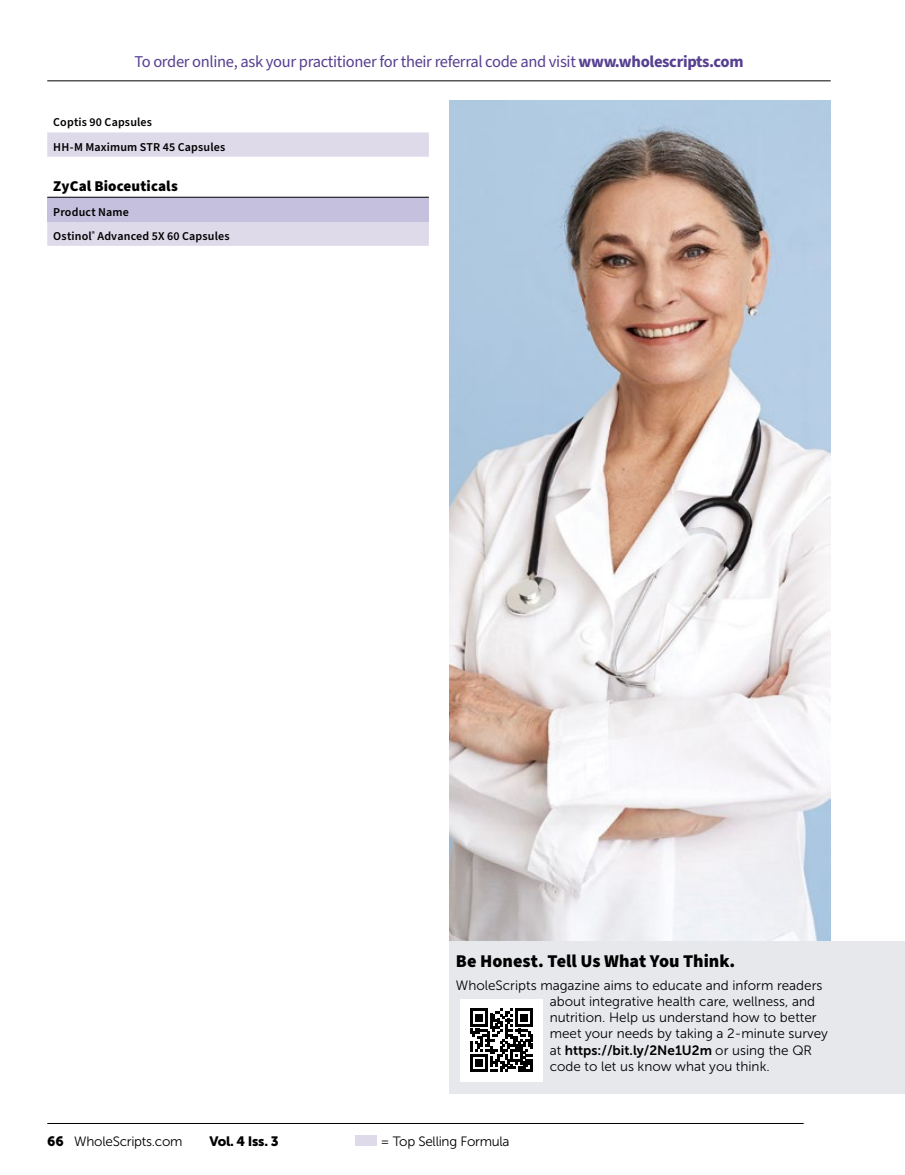
<style>
.page{position:relative;width:905px;height:1175px;background:#fff}
.page>*{position:absolute;margin:0;border:0;box-sizing:border-box;transform-origin:0 0}
.t1{font:900 18px "Source Sans Pro";color:#000}
.t2{font:16.5px "Source Sans Pro";letter-spacing:-.02em;color:#574090}
.t3{font:900 15px "Source Sans Pro";letter-spacing:.005em;color:#000}
.t4{font:13.5px/16.2px "Museo Sans 300";color:#000}
.t5{font:13.5px "Museo Sans 300";letter-spacing:-.02em;color:#000}
.t6{font:13.5px "Museo Sans 700";color:#000}
.t7{font:13.5px "Museo Sans 900";letter-spacing:-.02em;color:#000}
.t8{font:600 12px/24.3px "Source Sans Pro";letter-spacing:.015em;color:#000}
.s1{font-weight:700}
.s2{font-family:"Museo Sans 900"}
.s3{font-family:"Museo Sans 300"}
</style>
<div class="page">
<img style="left:449px;top:100px;width:381px;height:841px">
<hr style="left:47px;top:1123px;width:756px;height:1px;background:#000">
<hr style="left:47px;top:81px;width:783px;height:1px;background:#000">
<div style="left:355px;top:1135px;width:21px;height:10px;background:#dedaea"></div>
<div style="left:449px;top:941px;width:455px;height:153px;background:#e7e8ec"></div>
<div style="left:460px;top:998px;width:83px;height:83px;background:#fff"></div>
<svg style="left:470px;top:1008px;width:63px;height:63px"></svg>
<svg style="left:47px;top:132px;width:382px;height:114px;fill:#dedaea"></svg>
<div style="left:47px;top:197px;width:382px;height:24px;background:#c5c0dd"></div>
<hr style="left:47px;top:197px;width:382px;height:1px;background:#000">
<p class="t2" style="left:134px;top:51px;width:610px">To order online, ask your practitioner for their referral code and visit <span class="s1">www.wholescripts.com</span></p>
<p class="t8" style="left:53px;top:111px;width:173px">Coptis 90 Capsules<br>HH-M Maximum STR 45 Capsules</p>
<p class="t3" style="left:53px;top:176px;width:126px">ZyCal Bioceuticals</p>
<p class="t8" style="left:53px;top:200px;width:178px">Product Name<br>Ostinol<sup>®</sup> Advanced 5X 60 Capsules</p>
<p class="t5" style="left:47px;top:1133px;width:137px"><span class="s2">66</span> WholeScripts.com</p>
<p class="t7" style="left:209px;top:1133px;width:71px">Vol. 4 Iss. 3</p>
<h1 class="t1" style="left:456px;top:948px;width:281px">Be Honest. Tell Us What You Think.</h1>
<p class="t4" style="left:549px;top:977px;width:280px;text-indent:-94px">WholeScripts magazine aims to educate and inform readers about integrative health care, wellness, and nutrition. Help us understand how to better meet your needs by taking a 2-minute survey</p>
<p class="t6" style="left:549px;top:1042px;width:264px"><span class="s3">at</span> https://bit.ly/2Ne1U2m <span class="s3">or using the QR</span></p>
<p class="t4" style="left:549px;top:1058px;width:221px">code to let us know what you think.</p>
<p class="t5" style="left:380px;top:1133px;width:130px">= Top Selling Formula</p>
</div>
